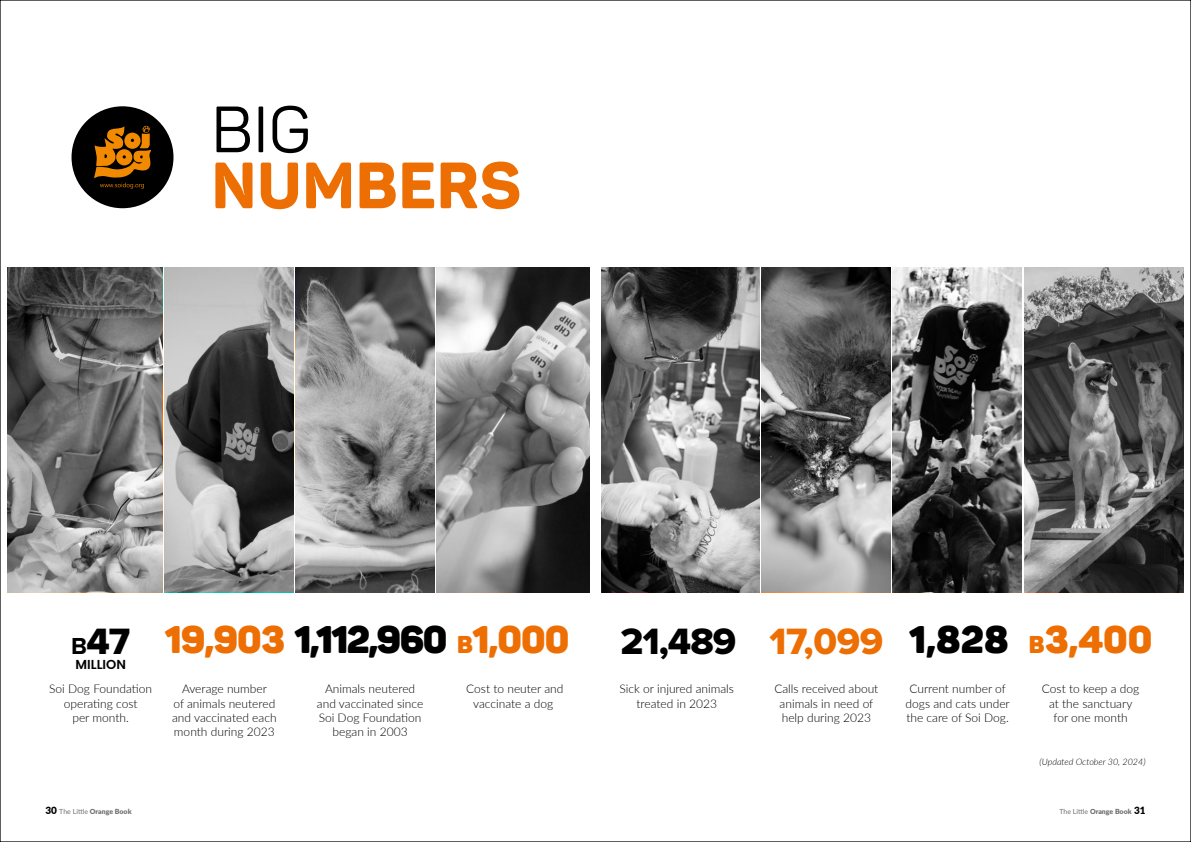
<style>
.page{position:relative;width:1191px;height:842px;background:#fff}
.page>*{position:absolute;margin:0;border:0;box-sizing:border-box;transform-origin:0 0}
.t1{font:800 64.4px "Panton";letter-spacing:.01em;color:#ed6f04}
.t2{font:64.4px "Panton";color:#000}
.t3{font:900 38px "Panton";letter-spacing:-.025em;color:#ed6f04}
.t4{font:38px "Proxima Nova Extrabld";color:#ed6f04}
.t5{font:38px "Proxima Nova Extrabld";letter-spacing:-.025em;color:#000}
.t6{font:600 13px "Poppins";color:#000}
.t7{font:300 12px/14.4px "Lato";color:#000;text-align:center}
.t8{font:italic 300 9px "Lato";color:#000}
.t9{font:900 7px "Lato";color:#706f6f}
.s1{font-family:"Proxima Nova";font-weight:700;font-size:24px}
.s2{color:#000}
.s3{font-size:24px}
.s4{font-family:"Panton";font-weight:900;color:#000}
.s5{font-family:"Panton";font-weight:900;font-size:24px}
.s6{font-family:"Panton";font-weight:900}
.s7{font-size:10px;color:#000}
.s8{font-weight:400}
</style>
<div class="page">
<img style="left:7px;top:267px;width:155px;height:325px">
<img style="left:164px;top:267px;width:130px;height:325px">
<img style="left:296px;top:267px;width:139px;height:325px">
<img style="left:437px;top:267px;width:153px;height:325px">
<div style="left:72px;top:106px;width:101px;height:102px;background:#000;border-radius:50%"></div>
<svg style="left:94px;top:126px;width:57px;height:63px"></svg>
<img style="left:601px;top:267px;width:158px;height:325px">
<img style="left:761px;top:267px;width:129px;height:325px">
<img style="left:892px;top:267px;width:129px;height:325px">
<img style="left:1024px;top:267px;width:159px;height:325px">
<h1 class="t2" style="left:211px;top:90px;width:101px">BIG</h1>
<h1 class="t1" style="left:211px;top:145px;width:311px">NUMBERS</h1>
<h2 class="t5" style="left:71px;top:613px;width:61px"><span class="s1">B</span>47</h2>
<p class="t6" style="left:75px;top:656px;width:52px">MILLION</p>
<p class="t7" style="left:49px;top:681px;width:104px">Soi Dog Foundation operating cost<br>per month.</p>
<h2 class="t3" style="left:165px;top:615px;width:406px">19,903 <span class="s2">1,112,960</span> <span class="s3">B</span>1,000</h2>
<p class="t7" style="left:317px;top:681px;width:108px">Animals neutered and vaccinated since<br>Soi Dog Foundation began in 2003</p>
<p class="t7" style="left:466px;top:681px;width:99px">Cost to neuter and vaccinate a dog</p>
<p class="t7" style="left:172px;top:681px;width:106px">Average number<br>of animals neutered and vaccinated each month during 2023</p>
<h2 class="t5" style="left:620px;top:613px;width:117px">21,489</h2>
<p class="t7" style="left:619px;top:681px;width:116px">Sick or injured animals treated in 2023</p>
<h2 class="t4" style="left:769px;top:613px;width:384px">17,099 <span class="s4">1,828</span> <span class="s5">B</span><span class="s6">3,400</span></h2>
<p class="t7" style="left:774px;top:681px;width:106px">Calls received about animals in need of help during 2023</p>
<p class="t7" style="left:905px;top:681px;width:106px">Current number of dogs and cats under the care of Soi Dog.</p>
<p class="t7" style="left:1042px;top:681px;width:99px">Cost to keep a dog at the sanctuary for one month</p>
<p class="t8" style="left:1039px;top:755px;width:107px">(Updated October 30, 2024)</p>
<p class="t9" style="left:45px;top:806px;width:88px"><span class="s7">30</span> <span class="s8">The Little</span> Orange Book</p>
<p class="t9" style="left:1059px;top:806px;width:88px"><span class="s8">The Little</span> Orange Book <span class="s7">31</span></p>
</div>
